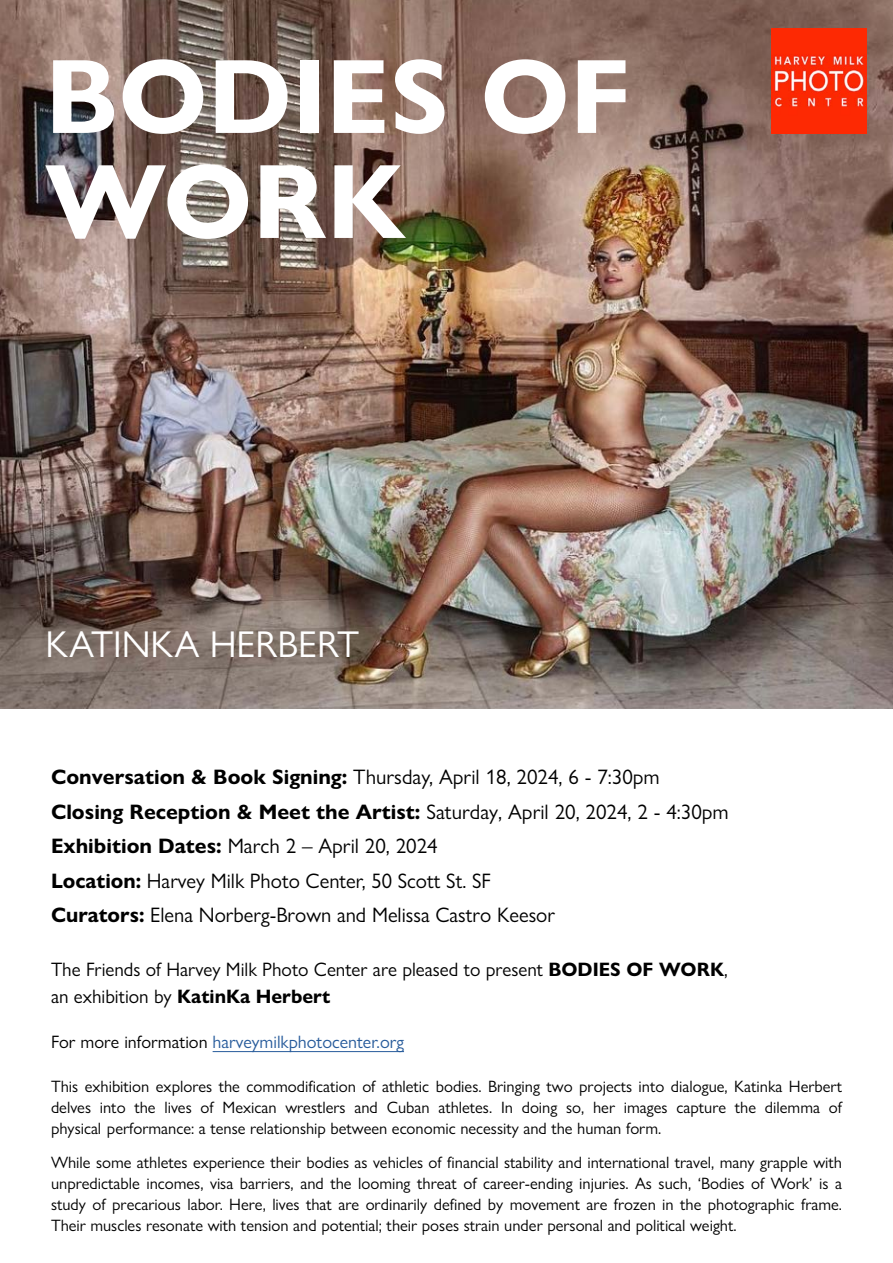
<style>
.page{position:relative;width:893px;height:1263px;background:#fff}
.page>*{position:absolute;margin:0;border:0;box-sizing:border-box;transform-origin:0 0}
.t1{font:700 106.5px/105px "Gill Sans Nova";color:#fff}
.t2{font:37.5px "Gill Sans Nova";color:#fff}
.t3{font:21px/34.5px "Gill Sans Nova";color:#000}
.t4{font:19.5px/27px "Gill Sans Nova";color:#000}
.t5{font:18px "Gill Sans Nova";color:#275b9b}
.t6{font:16.5px/21px "Gill Sans Nova";color:#000;text-align:justify}
.s1{font-weight:700}
.s2{color:#000}
</style>
<div class="page">
<hr style="left:213px;top:1051px;width:191px;height:1px;background:#275b9b">
<img style="left:0;top:0;width:893px;height:708px">
<img style="left:772px;top:29px;width:94px;height:104px">
<h1 class="t1" style="left:45px;top:44px;width:586px">BODIES OF<br>WORK</h1>
<h2 class="t2" style="left:45px;top:621px;width:315px">KATINKA HERBERT</h2>
<p class="t3" style="left:51px;top:760px;width:679px"><span class="s1">Conversation &amp; Book Signing:</span> Thursday, April 18, 2024, 6 - 7:30pm <span class="s1">Closing Reception &amp; Meet the Artist:</span> Saturday, April 20, 2024, 2 - 4:30pm <span class="s1">Exhibition Dates:</span> March 2 – April 20, 2024<br><span class="s1">Location:</span> Harvey Milk Photo Center, 50 Scott St. SF<br><span class="s1">Curators:</span> Elena Norberg-Brown and Melissa Castro Keesor</p>
<p class="t4" style="left:51px;top:956px;width:678px">The Friends of Harvey Milk Photo Center are pleased to present <span class="s1">BODIES OF WORK</span>, an exhibition by <span class="s1">KatinKa Herbert</span></p>
<p class="t5" style="left:51px;top:1031px;width:354px"><span class="s2">For more information</span> harveymilkphotocenter.org</p>
<p class="t6" style="left:51px;top:1075px;width:792px">This exhibition explores the commodification of athletic bodies. Bringing two projects into dialogue, Katinka Herbert delves into the lives of Mexican wrestlers and Cuban athletes. In doing so, her images capture the dilemma of physical performance: a tense relationship between economic necessity and the human form.</p>
<p class="t6" style="left:51px;top:1151px;width:792px">While some athletes experience their bodies as vehicles of financial stability and international travel, many grapple with unpredictable incomes, visa barriers, and the looming threat of career-ending injuries. As such, ‘Bodies of Work’ is a study of precarious labor. Here, lives that are ordinarily defined by movement are frozen in the photographic frame.<br>Their muscles resonate with tension and potential; their poses strain under personal and political weight.</p>
</div>
